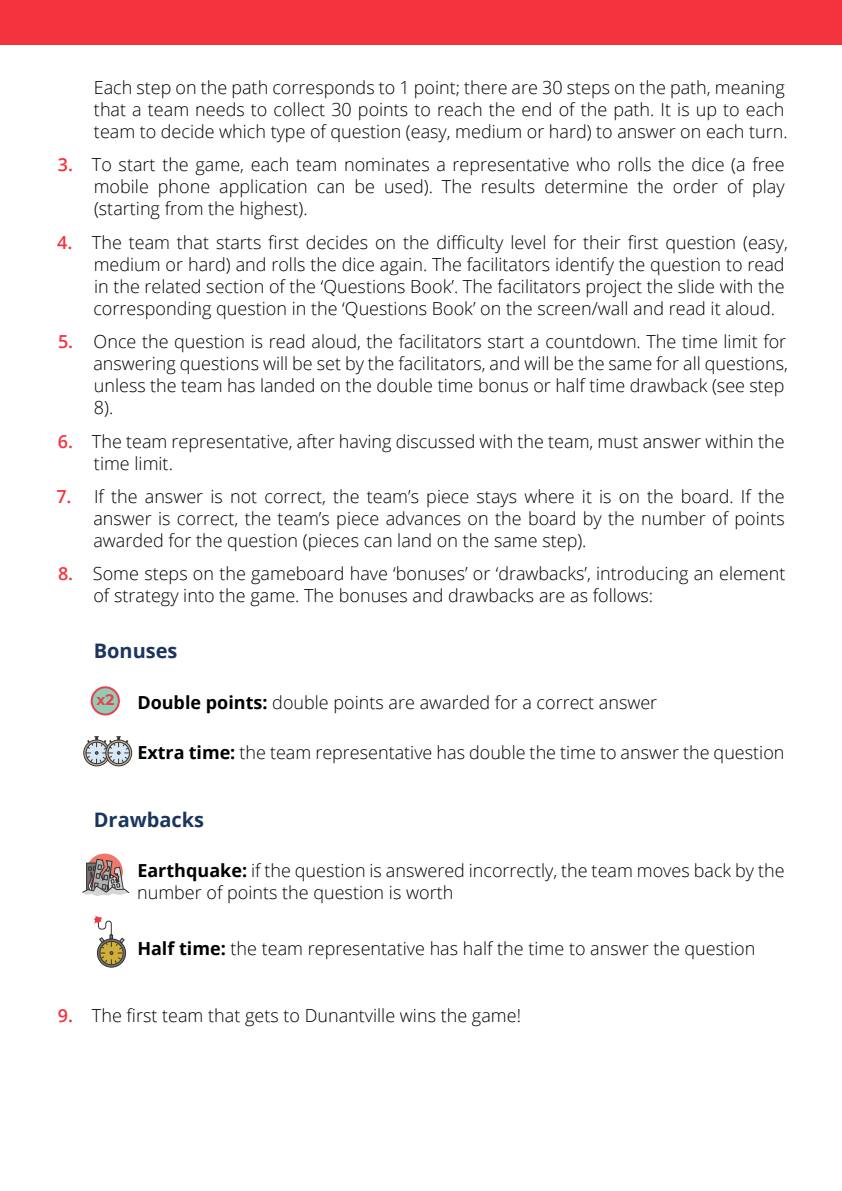
<style>
.page{position:relative;width:842px;height:1191px;background:#fff}
.page>*{position:absolute;margin:0;border:0;box-sizing:border-box;transform-origin:0 0}
.t1{font:700 20px "Open Sans";color:#1c355e}
.t2{font:300 18px/22px "Open Sans";color:#000}
.t3{font:700 15.2px "Montserrat";color:#e8414c}
.s1{font-weight:600;color:#f5333f}
.s2{font-weight:700}
</style>
<div class="page">
<svg style="left:91px;top:686px;width:29px;height:29px"></svg>
<svg style="left:83px;top:736px;width:49px;height:30px"></svg>
<svg style="left:86px;top:853px;width:37px;height:37px"></svg>
<svg style="left:82px;top:858px;width:48px;height:38px"></svg>
<svg style="left:94px;top:915px;width:32px;height:53px"></svg>
<div style="left:0;top:0;width:842px;height:45px;background:#f5333f"></div>
<p class="t2" style="left:94px;top:76px;width:695px">Each step on the path corresponds to 1 point; there are 30 steps on the path, meaning that a team needs to collect 30 points to reach the end of the path. It is up to each team to decide which type of question (easy, medium or hard) to answer on each turn.</p>
<p class="t2" style="left:94px;top:153px;width:692px;text-align:justify;text-indent:-36px"><span class="s1">3.</span> To start the game, each team nominates a representative who rolls the dice (a free mobile phone application can be used). The results determine the order of play (starting from the highest).</p>
<p class="t2" style="left:93px;top:231px;width:696px;text-indent:-36px"><span class="s1">4.</span> The team that starts first decides on the difficulty level for their first question (easy, medium or hard) and rolls the dice again. The facilitators identify the question to read in the related section of the ‘Questions Book’. The facilitators project the slide with the corresponding question in the ‘Questions Book’ on the screen/wall and read it aloud.</p>
<p class="t2" style="left:93px;top:330px;width:696px;text-indent:-35px"><span class="s1">5.</span> Once the question is read aloud, the facilitators start a countdown. The time limit for answering questions will be set by the facilitators, and will be the same for all questions, unless the team has landed on the double time bonus or half time drawback (see step 8).</p>
<p class="t2" style="left:94px;top:429px;width:692px;text-indent:-36px"><span class="s1">6.</span> The team representative, after having discussed with the team, must answer within the time limit.</p>
<p class="t2" style="left:93px;top:485px;width:693px;text-align:justify;text-indent:-37px"><span class="s1">7.</span> If the answer is not correct, the team’s piece stays where it is on the board. If the answer is correct, the team’s piece advances on the board by the number of points awarded for the question (pieces can land on the same step).</p>
<p class="t2" style="left:93px;top:562px;width:693px;text-indent:-35px"><span class="s1">8.</span> Some steps on the gameboard have ‘bonuses’ or ‘drawbacks’, introducing an element of strategy into the game. The bonuses and drawbacks are as follows:</p>
<p class="t1" style="left:94px;top:637px;width:85px">Bonuses</p>
<p class="t2" style="left:137px;top:690px;width:521px"><span class="s2">Double points:</span> double points are awarded for a correct answer</p>
<p class="t2" style="left:137px;top:741px;width:649px"><span class="s2">Extra time:</span> the team representative has double the time to answer the question</p>
<p class="t3" style="left:96px;top:689px;width:19px">x2</p>
<p class="t1" style="left:94px;top:805px;width:112px">Drawbacks</p>
<p class="t2" style="left:137px;top:859px;width:649px"><span class="s2">Earthquake:</span> if the question is answered incorrectly, the team moves back by the number of points the question is worth</p>
<p class="t2" style="left:137px;top:937px;width:620px"><span class="s2">Half time:</span> the team representative has half the time to answer the question</p>
<p class="t2" style="left:58px;top:1004px;width:465px"><span class="s1">9.</span> The first team that gets to Dunantville wins the game!</p>
</div>
